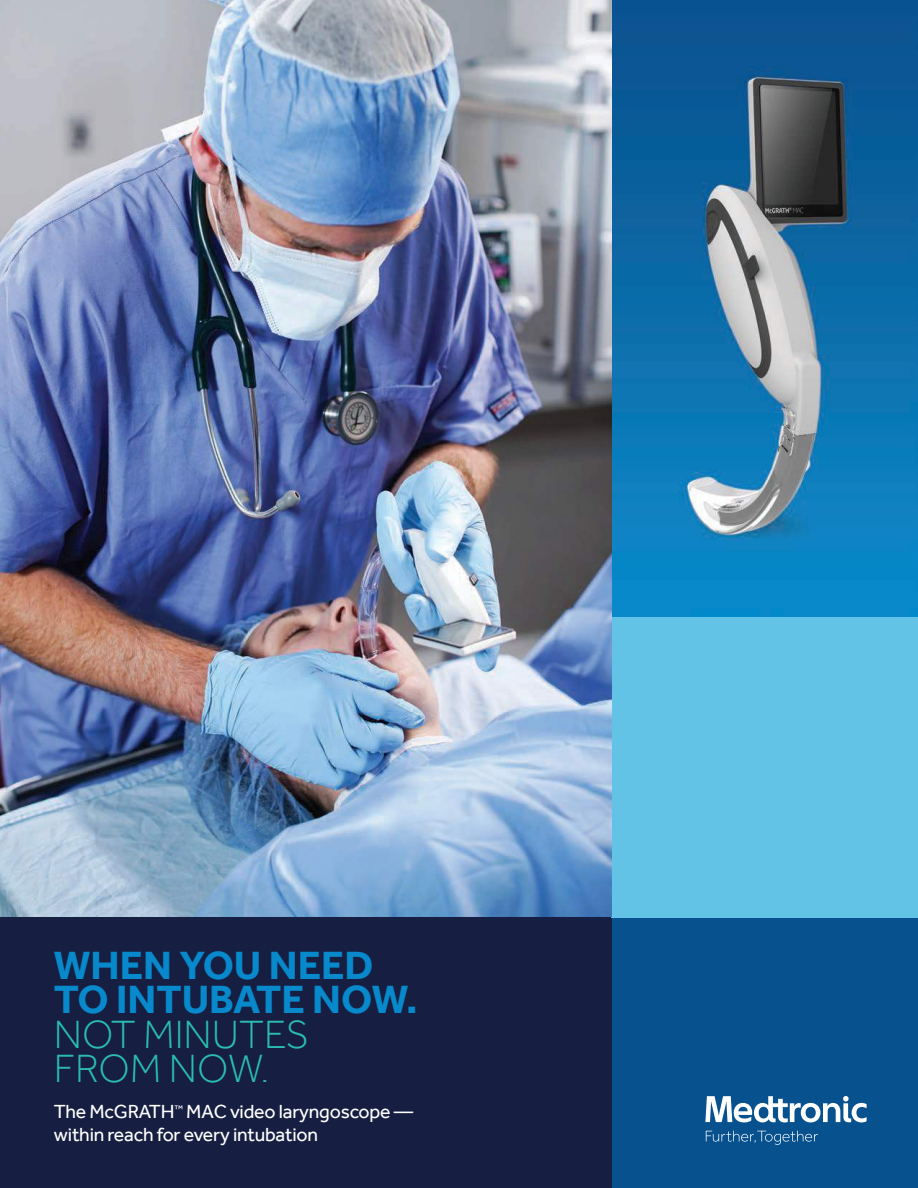
<style>
.page{position:relative;width:918px;height:1188px;background:#fff}
.page>*{position:absolute;margin:0;border:0;box-sizing:border-box;transform-origin:0 0}
.t1{font:700 40.5px/34.5px "Effra";color:#0789cb}
.t2{font:300 40.5px/34.5px "Effra";color:#2bbcb0}
.t3{font:19.5px/22.5px "Effra";letter-spacing:-.01em;color:#fff}
</style>
<div class="page">
<div style="left:612px;top:917px;width:306px;height:271px;background:#07528e"></div>
<div style="left:0;top:917px;width:612px;height:271px;background:#161e42"></div>
<div style="left:612px;top:612px;width:306px;height:306px;background:#63c3e6"></div>
<img style="left:612px;top:0;width:306px;height:617px">
<img style="left:0;top:0;width:612px;height:917px">
<svg style="left:705px;top:1096px;width:162px;height:49px"></svg>
<h1 class="t1" style="left:54px;top:948px;width:365px">WHEN YOU NEED<br>TO INTUBATE NOW.</h1>
<h1 class="t2" style="left:54px;top:1020px;width:256px">NOT MINUTES<br>FROM NOW.</h1>
<p class="t3" style="left:54px;top:1102px;width:361px">The McGRATH<sup>™</sup> MAC video laryngoscope — within reach for every intubation</p>
</div>
